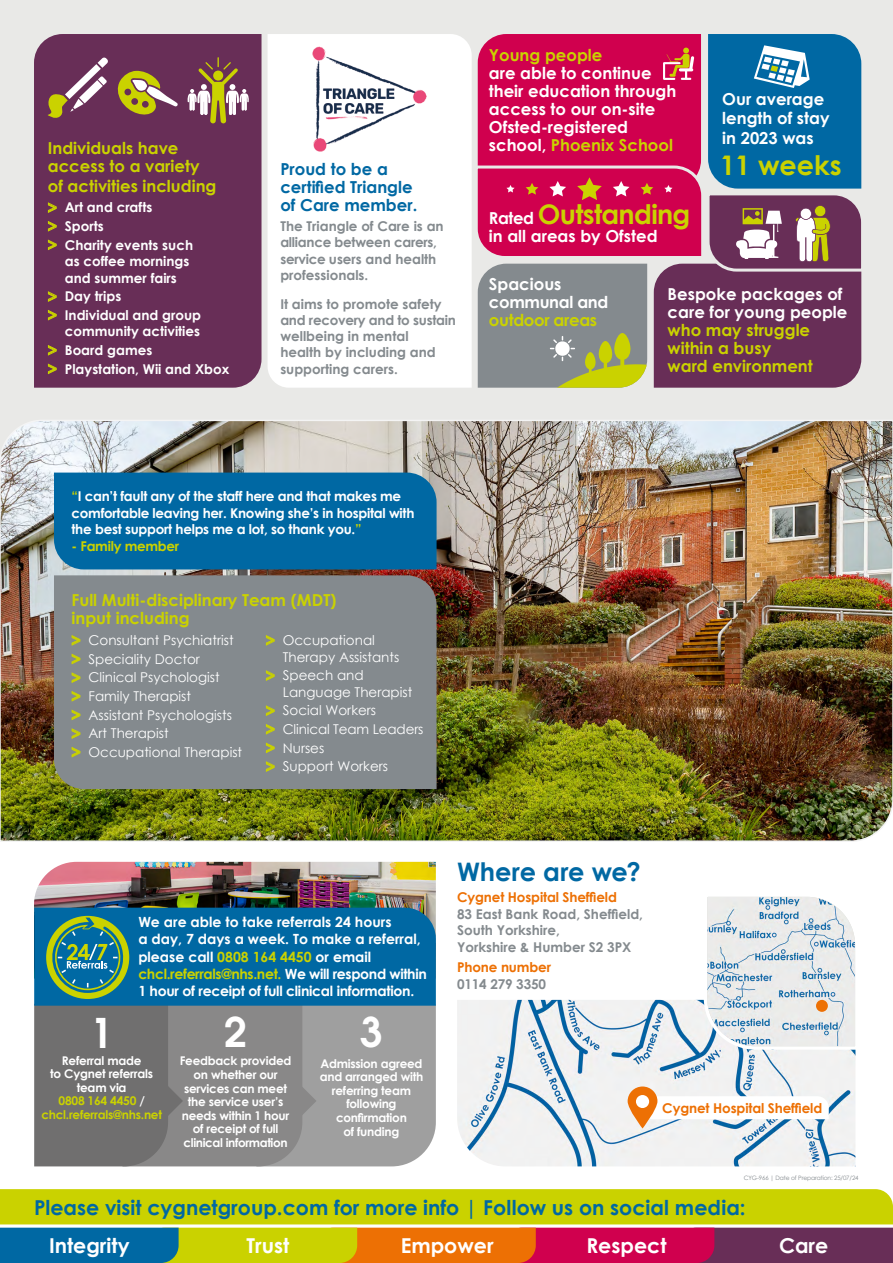
<style>
.page{position:relative;width:893px;height:1263px;background:#fff}
.page>*{position:absolute;margin:0;border:0;box-sizing:border-box;transform-origin:0 0}
.t1{font:600 45.15px "Avant Garde ITC";color:#fff}
.t2{font:700 27px "Century Gothic";letter-spacing:-.025em;color:#cad200}
.t3{font:700 25.5px "Century Gothic";letter-spacing:-.005em;color:#0068a3}
.t4{font:700 20.55px "Century Gothic";color:#0068a3}
.t5{font:700 20.55px "Century Gothic";color:#fff}
.t6{font:700 16.5px/18px "Century Gothic";color:#fff}
.t7{font:700 16.5px/18px "Century Gothic";color:#cad200}
.t8{font:700 16.5px/18px "Century Gothic";color:#0068a3}
.t9{font:700 16.5px/18px "Century Gothic";letter-spacing:-.02em;color:#fff}
.t10{font:700 16.5px "Century Gothic";letter-spacing:-.02em;color:#cad200}
.t11{font:700 14.1px/17.1px "Century Gothic";color:#fff}
.t12{font:700 13.5px/16.2px "Century Gothic";color:#848a8e}
.t13{font:13.5px/18.6px "Century Gothic";color:#fff}
.t14{font:700 13.5px/18.6px "Century Gothic";color:#fff}
.t15{font:700 13.5px/16.5px "Century Gothic";letter-spacing:-.02em;color:#fff}
.t16{font:700 13.5px "Century Gothic";letter-spacing:-.01em;color:#ed7004}
.t17{font:700 13.5px "Century Gothic";letter-spacing:-.02em;color:#cad200}
.t18{font:700 12px/13.6px "Century Gothic";letter-spacing:-.02em;color:#fff;text-align:center}
.t19{font:6px "Century Gothic";letter-spacing:-.02em;color:#848a8e}
.s1{font-family:"Avant Garde ITC";font-weight:600;font-size:18px;color:#cad200}
.s2{color:#cad200}
.s3{font-size:16.5px;color:#fff}
</style>
<div class="page">
<div style="left:0;top:0;width:893px;height:419px;background:#e9e9e7"></div>
<img style="left:0;top:419px;width:893px;height:423px">
<img style="left:457px;top:1000px;width:398px;height:166px">
<svg style="left:702px;top:896px;width:154px;height:155px;background:#d4dee4"></svg>
<div style="left:816px;top:1000px;width:12px;height:12px;background:#ed7004;border-radius:50%"></div>
<svg style="left:628px;top:1086px;width:201px;height:42px"></svg>
<svg style="left:268px;top:34px;width:204px;height:354px"></svg>
<div style="left:34px;top:34px;width:227px;height:354px;background:#682e57"></div>
<svg style="left:187px;top:57px;width:62px;height:67px;background:#936f65"></svg>
<svg style="left:46px;top:57px;width:62px;height:63px;background:#885d6b"></svg>
<svg style="left:116px;top:70px;width:62px;height:48px;background:#987a4c"></svg>
<img style="left:34px;top:862px;width:402px;height:46px">
<svg style="left:34px;top:908px;width:402px;height:258px;background:#597e8f"></svg>
<svg style="left:0;top:1189px;width:893px;height:74px;background:#b39c2b"></svg>
<div style="left:54px;top:473px;width:383px;height:96px;background:#0068a3"></div>
<div style="left:54px;top:575px;width:383px;height:214px;background:#848a8e"></div>
<img style="left:313px;top:47px;width:114px;height:105px">
<svg style="left:473px;top:34px;width:393px;height:354px;background:#8f4c75"></svg>
<h3 class="t7" style="left:48px;top:138px;width:153px">Individuals have access to a variety</h3>
<h3 class="t7" style="left:48px;top:176px;width:170px">of activities including</h3>
<p class="t14" style="left:48px;top:197px;width:147px"><span class="s1">&gt;</span> Art and crafts<br><span class="s1">&gt;</span> Sports<br><span class="s1">&gt;</span> Charity events such</p>
<p class="t14" style="left:65px;top:252px;width:126px;line-height:16.5px">as coffee mornings and summer fairs</p>
<p class="t14" style="left:48px;top:286px;width:155px"><span class="s1">&gt;</span> Day trips<br><span class="s1">&gt;</span> Individual and group</p>
<p class="t14" style="left:48px;top:321px;width:183px;text-indent:17px">community activities<br><span class="s1">&gt;</span> Board games<br><span class="s1">&gt;</span> Playstation, Wii and Xbox</p>
<h3 class="t8" style="left:280px;top:159px;width:138px">Proud to be a certified Triangle of Care member.</h3>
<p class="t12" style="left:280px;top:218px;width:165px">The Triangle of Care is an alliance between carers, service users and health professionals.</p>
<p class="t12" style="left:280px;top:295px;width:177px">It aims to promote safety and recovery and to sustain wellbeing in mental<br>health by including and supporting carers.</p>
<h3 class="t7" style="left:489px;top:45px;width:115px">Young people</h3>
<h3 class="t6" style="left:489px;top:63px;width:189px">are able to continue their education through access to our on-site<br>Ofsted-registered school, <span class="s2">Phoenix School</span></h3>
<h2 class="t2" style="left:489px;top:194px;width:203px"><span class="s3">Rated</span> Outstanding</h2>
<h3 class="t6" style="left:489px;top:227px;width:170px">in all areas by Ofsted</h3>
<h3 class="t6" style="left:722px;top:88px;width:109px;line-height:19.8px">Our average length of stay in 2023 was</h3>
<h2 class="t2" style="left:720px;top:145px;width:123px">11 weeks</h2>
<h3 class="t9" style="left:489px;top:274px;width:121px">Spacious communal and</h3>
<h3 class="t10" style="left:489px;top:307px;width:110px">outdoor areas</h3>
<h3 class="t6" style="left:668px;top:284px;width:181px">Bespoke packages of care for young people</h3>
<h3 class="t7" style="left:668px;top:320px;width:147px">who may struggle within a busy ward environment</h3>
<p class="t15" style="left:72px;top:488px;width:344px"><span class="s2">“</span>I can’t fault any of the staff here and that makes me comfortable leaving her. Knowing she’s in hospital with the best support helps me a lot, so thank you.<span class="s2">”</span></p>
<p class="t17" style="left:72px;top:536px;width:109px">- Family member</p>
<h3 class="t7" style="left:72px;top:591px;width:266px">Full Multi-disciplinary Team (MDT) input including</h3>
<p class="t13" style="left:72px;top:631px;width:172px"><span class="s1">&gt;</span> Consultant Psychiatrist <span class="s1">&gt;</span> Speciality Doctor<br><span class="s1">&gt;</span> Clinical Psychologist<br><span class="s1">&gt;</span> Family Therapist<br><span class="s1">&gt;</span> Assistant Psychologists <span class="s1">&gt;</span> Art Therapist<br><span class="s1">&gt;</span> Occupational Therapist</p>
<p class="t13" style="left:283px;top:632px;width:118px;line-height:16.5px;text-indent:-17px"><span class="s1">&gt;</span> Occupational<br>Therapy Assistants</p>
<p class="t13" style="left:283px;top:667px;width:131px;line-height:16.5px;text-indent:-17px"><span class="s1">&gt;</span> Speech and<br>Language Therapist</p>
<p class="t13" style="left:266px;top:701px;width:159px"><span class="s1">&gt;</span> Social Workers<br><span class="s1">&gt;</span> Clinical Team Leaders <span class="s1">&gt;</span> Nurses<br><span class="s1">&gt;</span> Support Workers</p>
<p class="t11" style="left:138px;top:913px;width:290px">We are able to take referrals 24 hours<br>a day, 7 days a week. To make a referral, please call <span class="s2">0808 164 4450</span> or email <span class="s2">chcl.referrals@nhs.net.</span> We will respond within 1 hour of receipt of full clinical information.</p>
<h1 class="t1" style="left:90px;top:1007px;width:24px">1</h1>
<h1 class="t1" style="left:224px;top:1006px;width:24px">2</h1>
<h1 class="t1" style="left:360px;top:1006px;width:24px">3</h1>
<p class="t18" style="left:320px;top:1056px;width:105px">Admission agreed and arranged with referring team following confirmation<br>of funding</p>
<p class="t18" style="left:41px;top:1053px;width:122px">Referral made<br>to Cygnet referrals team via<br><span class="s2">0808 164 4450</span> / <span class="s2">chcl.referrals@nhs.net</span></p>
<p class="t18" style="left:180px;top:1054px;width:113px">Feedback provided on whether our services can meet the service user’s needs within 1 hour of receipt of full clinical information</p>
<h3 class="t3" style="left:457px;top:852px;width:185px">Where are we?</h3>
<p class="t16" style="left:457px;top:887px;width:161px">Cygnet Hospital Sheffield</p>
<p class="t12" style="left:457px;top:905px;width:188px">83 East Bank Road, Sheffield,<br>South Yorkshire,<br>Yorkshire &amp; Humber S2 3PX</p>
<p class="t16" style="left:457px;top:957px;width:96px">Phone number</p>
<p class="t12" style="left:457px;top:975px;width:91px">0114 279 3350</p>
<p class="t16" style="left:662px;top:1098px;width:161px">Cygnet Hospital Sheffield</p>
<p class="t19" style="left:744px;top:1174px;width:116px">CYG-966 | Date of Preparation: 25/07/24</p>
<h3 class="t4" style="left:34px;top:1191px;width:713px">Please visit cygnetgroup.com for more info | Follow us on social media:</h3>
<h3 class="t5" style="left:49px;top:1230px;width:82px">Integrity</h3>
<h3 class="t5" style="left:247px;top:1230px;width:44px">Trust</h3>
<h3 class="t5" style="left:401px;top:1230px;width:94px">Empower</h3>
<h3 class="t5" style="left:586px;top:1230px;width:82px">Respect</h3>
<h3 class="t5" style="left:779px;top:1230px;width:51px">Care</h3>
</div>
